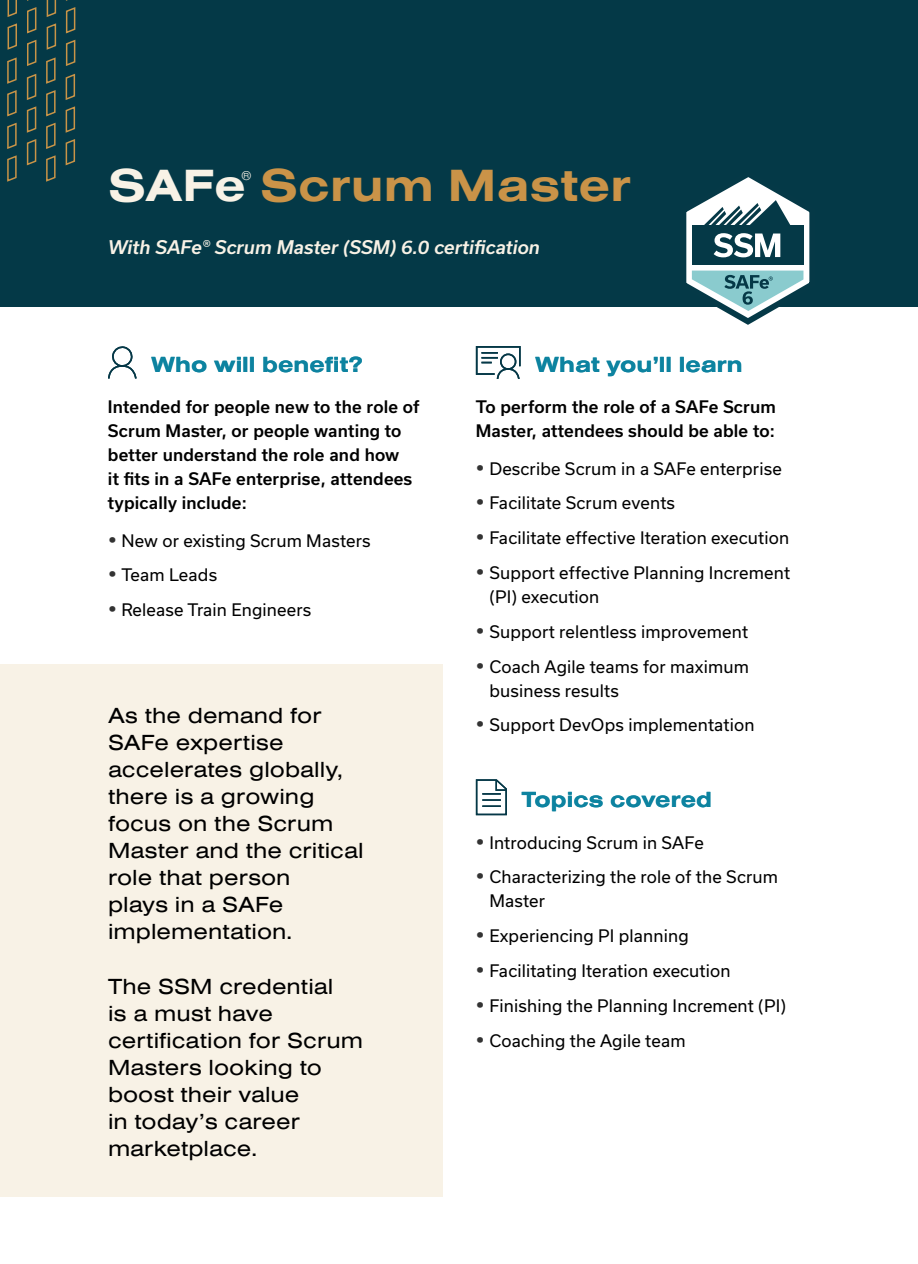
<style>
.page{position:relative;width:918px;height:1264px;background:#fff}
.page>*{position:absolute;margin:0;border:0;box-sizing:border-box;transform-origin:0 0}
.t1{font:700 46.5px "Nimbus San Ext";color:#ca9348}
.t2{font:22.5px/27px "Nimbus San Ext";color:#000}
.t3{font:700 22.5px "Nimbus San Ext";color:#0d83a0}
.t4{font:italic 500 18px "Usual";color:#f8f2e6}
.t5{font:16.5px/24px "Usual";letter-spacing:.01em;color:#000}
.t6{font:500 16.5px/24px "Usual";letter-spacing:.01em;color:#000}
.t7{font:300 13.05px "Nimbus San Ext";color:#f8f2e6}
.s1{color:#f8f2e6}
.s2{font-weight:700;font-size:22.5px;color:#333}
</style>
<div class="page">
<div style="left:0;top:0;width:918px;height:306px;background:#043947"></div>
<svg style="left:7px;top:0;width:69px;height:182px"></svg>
<svg style="left:680px;top:177px;width:135px;height:147px"></svg>
<div style="left:0;top:664px;width:442px;height:532px;background:#f8f2e6"></div>
<svg style="left:475px;top:346px;width:46px;height:33px"></svg>
<svg style="left:475px;top:779px;width:32px;height:37px"></svg>
<svg style="left:108px;top:346px;width:29px;height:33px"></svg>
<h1 class="t1" style="left:108px;top:154px;width:525px"><span class="s1">SAFe</span> Scrum Master</h1>
<p class="t7" style="left:241px;top:167px;width:11px">®</p>
<p class="t4" style="left:108px;top:237px;width:434px">With SAFe® Scrum Master (SSM) 6.0 certification</p>
<h2 class="t3" style="left:152px;top:349px;width:212px">Who will benefit?</h2>
<p class="t6" style="left:108px;top:395px;width:313px">Intended for people new to the role of<br>Scrum Master, or people wanting to better understand the role and how<br>it fits in a SAFe enterprise, attendees typically include:</p>
<p class="t5" style="left:108px;top:528px;width:264px"><span class="s2">•</span> New or existing Scrum Masters</p>
<p class="t5" style="left:108px;top:563px;width:111px"><span class="s2">•</span> Team Leads</p>
<p class="t5" style="left:108px;top:598px;width:205px"><span class="s2">•</span> Release Train Engineers</p>
<h2 class="t2" style="left:108px;top:701px;width:257px">As the demand for<br>SAFe expertise accelerates globally, there is a growing focus on the Scrum<br>Master and the critical role that person<br>plays in a SAFe implementation.</h2>
<h2 class="t2" style="left:108px;top:972px;width:257px">The SSM credential<br>is a must have certification for Scrum<br>Masters looking to boost their value<br>in today’s career marketplace.</h2>
<h2 class="t3" style="left:536px;top:349px;width:209px">What you’ll learn</h2>
<p class="t6" style="left:476px;top:395px;width:302px">To perform the role of a SAFe Scrum<br>Master, attendees should be able to:</p>
<p class="t5" style="left:476px;top:456px;width:307px"><span class="s2">•</span> Describe Scrum in a SAFe enterprise</p>
<p class="t5" style="left:476px;top:491px;width:201px"><span class="s2">•</span> Facilitate Scrum events</p>
<p class="t5" style="left:476px;top:526px;width:315px"><span class="s2">•</span> Facilitate effective Iteration execution</p>
<p class="t5" style="left:489px;top:561px;width:302px;text-indent:-14px"><span class="s2">•</span> Support effective Planning Increment (PI) execution</p>
<p class="t5" style="left:476px;top:619px;width:274px"><span class="s2">•</span> Support relentless improvement</p>
<p class="t5" style="left:489px;top:654px;width:261px;text-indent:-14px"><span class="s2">•</span> Coach Agile teams for maximum business results</p>
<p class="t5" style="left:476px;top:713px;width:280px"><span class="s2">•</span> Support DevOps implementation</p>
<h2 class="t3" style="left:522px;top:784px;width:192px">Topics covered</h2>
<p class="t5" style="left:476px;top:830px;width:230px"><span class="s2">•</span> Introducing Scrum in SAFe</p>
<p class="t5" style="left:489px;top:865px;width:290px;text-indent:-14px"><span class="s2">•</span> Characterizing the role of the Scrum<br>Master</p>
<p class="t5" style="left:476px;top:924px;width:214px"><span class="s2">•</span> Experiencing PI planning</p>
<p class="t5" style="left:476px;top:959px;width:256px"><span class="s2">•</span> Facilitating Iteration execution</p>
<p class="t5" style="left:476px;top:993px;width:312px"><span class="s2">•</span> Finishing the Planning Increment (PI)</p>
<p class="t5" style="left:476px;top:1028px;width:211px"><span class="s2">•</span> Coaching the Agile team</p>
</div>
